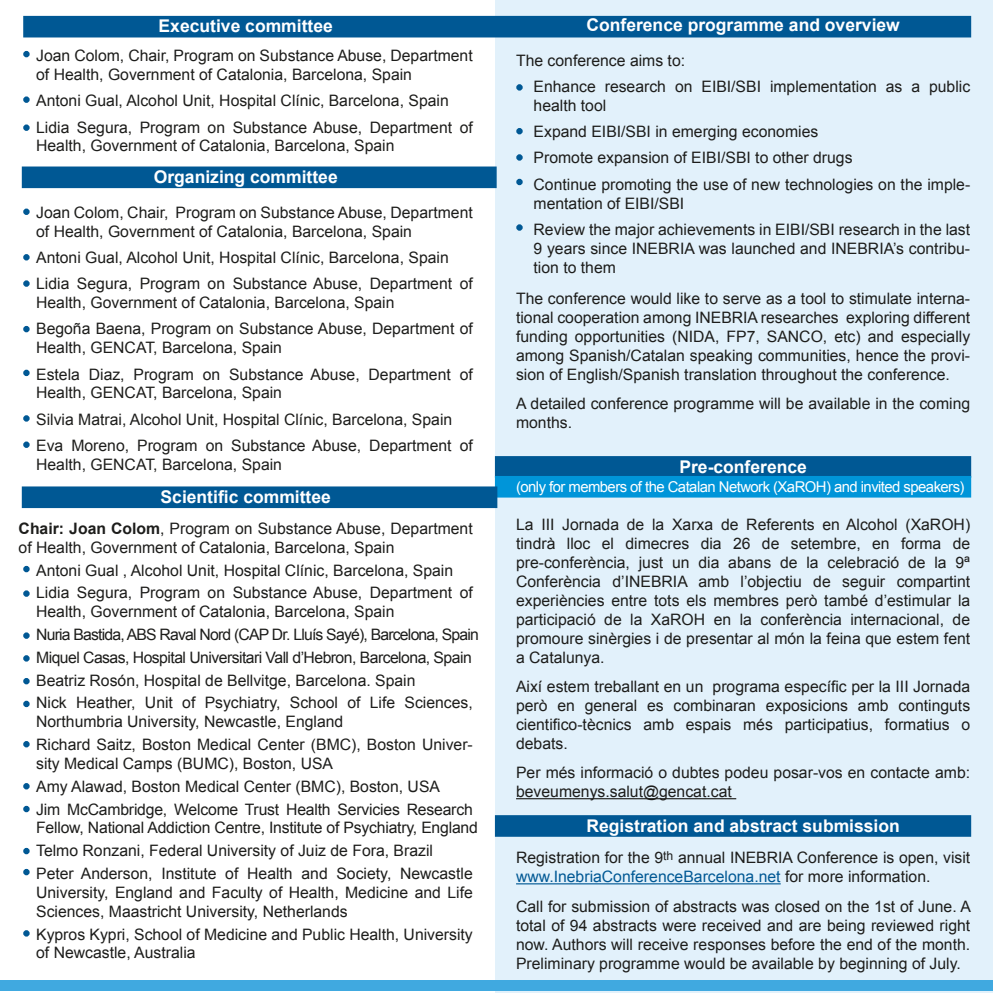
<style>
.page{position:relative;width:993px;height:993px;background:#fff}
.page>*{position:absolute;margin:0;border:0;box-sizing:border-box;transform-origin:0 0}
.t1{font:700 17.5px "Arial";color:#fff}
.t2{font:15.75px/18.9px "Arial";color:#1d1d1b}
.t3{font:14.88px "Arial";letter-spacing:-.035em;color:#fff}
.s1{font-weight:700}
.s2{color:#005894}
</style>
<div class="page">
<div style="left:495px;top:0;width:497px;height:992px;background:#e2f1fb"></div>
<div style="left:23px;top:16px;width:947px;height:21px;background:#005894"></div>
<div style="left:494px;top:456px;width:476px;height:21px;background:#005894;border:2px solid #005894"></div>
<div style="left:494px;top:814px;width:476px;height:22px;background:#005894;border:2px solid #005894"></div>
<div style="left:23px;top:565px;width:7px;height:7px;border:2px solid #005894;border-radius:50%"></div>
<div style="left:23px;top:590px;width:7px;height:6px;border:2px solid #005894;border-radius:50%"></div>
<div style="left:23px;top:632px;width:7px;height:6px;border:2px solid #005894;border-radius:50%"></div>
<div style="left:23px;top:655px;width:7px;height:6px;border:2px solid #005894;border-radius:50%"></div>
<div style="left:23px;top:677px;width:7px;height:7px;border:2px solid #005894;border-radius:50%"></div>
<div style="left:23px;top:700px;width:7px;height:7px;border:2px solid #005894;border-radius:50%"></div>
<div style="left:23px;top:740px;width:7px;height:7px;border:2px solid #005894;border-radius:50%"></div>
<div style="left:23px;top:782px;width:7px;height:7px;border:2px solid #005894;border-radius:50%"></div>
<div style="left:23px;top:805px;width:7px;height:7px;border:2px solid #005894;border-radius:50%"></div>
<div style="left:23px;top:868px;width:7px;height:7px;border:2px solid #005894;border-radius:50%"></div>
<div style="left:23px;top:847px;width:7px;height:7px;border:2px solid #005894;border-radius:50%"></div>
<div style="left:23px;top:929px;width:7px;height:7px;border:2px solid #005894;border-radius:50%"></div>
<div style="left:494px;top:476px;width:476px;height:21px;background:#0095d9"></div>
<hr style="left:516px;top:797px;width:220px;height:2px;background:#1d1d1b">
<hr style="left:516px;top:883px;width:264px;height:1px;background:#005894">
<div style="left:22px;top:166px;width:474px;height:22px;background:#005894;border:2px solid #005894"></div>
<div style="left:22px;top:486px;width:475px;height:22px;background:#005894;border:2px solid #005894"></div>
<div style="left:23px;top:51px;width:7px;height:6px;border:2px solid #005894;border-radius:50%"></div>
<div style="left:23px;top:96px;width:7px;height:7px;border:2px solid #005894;border-radius:50%"></div>
<div style="left:23px;top:124px;width:7px;height:7px;border:2px solid #005894;border-radius:50%"></div>
<div style="left:23px;top:369px;width:7px;height:7px;border:2px solid #005894;border-radius:50%"></div>
<div style="left:23px;top:441px;width:7px;height:7px;border:2px solid #005894;border-radius:50%"></div>
<div style="left:516px;top:154px;width:6px;height:7px;border:2px solid #005894;border-radius:50%"></div>
<div style="left:23px;top:208px;width:7px;height:7px;border:2px solid #005894;border-radius:50%"></div>
<div style="left:23px;top:254px;width:7px;height:6px;border:2px solid #005894;border-radius:50%"></div>
<div style="left:23px;top:280px;width:7px;height:7px;border:2px solid #005894;border-radius:50%"></div>
<div style="left:516px;top:84px;width:6px;height:7px;border:2px solid #005894;border-radius:50%"></div>
<div style="left:23px;top:326px;width:7px;height:6px;border:2px solid #005894;border-radius:50%"></div>
<svg style="left:516px;top:128px;width:6px;height:6px"></svg>
<div style="left:516px;top:224px;width:6px;height:7px;border:2px solid #005894;border-radius:50%"></div>
<svg style="left:516px;top:179px;width:6px;height:6px"></svg>
<div style="left:23px;top:415px;width:7px;height:6px;border:2px solid #005894;border-radius:50%"></div>
<div style="left:0;top:979px;width:992px;height:10px;background:#40a9e0"></div>
<p class="t1" style="left:159px;top:14px;width:176px">Executive committee</p>
<p class="t2" style="left:36px;top:46px;width:438px">Joan Colom, Chair, Program on Substance Abuse, Department of Health, Government of Catalonia, Barcelona, Spain</p>
<p class="t2" style="left:36px;top:88px;width:438px;line-height:26.2px">Antoni Gual, Alcohol Unit, Hospital Clínic, Barcelona, Spain<br>Lidia Segura, Program on Substance Abuse, Department of</p>
<p class="t2" style="left:36px;top:137px;width:360px">Health, Government of Catalonia, Barcelona, Spain</p>
<p class="t1" style="left:154px;top:165px;width:185px">Organizing committee</p>
<p class="t2" style="left:36px;top:203px;width:438px">Joan Colom, Chair, Program on Substance Abuse, Department of Health, Government of Catalonia, Barcelona, Spain</p>
<p class="t2" style="left:36px;top:244px;width:438px;line-height:26.2px">Antoni Gual, Alcohol Unit, Hospital Clínic, Barcelona, Spain<br>Lidia Segura, Program on Substance Abuse, Department of</p>
<p class="t2" style="left:36px;top:289px;width:438px;line-height:26.2px">Health, Government of Catalonia, Barcelona, Spain<br>Begoña Baena, Program on Substance Abuse, Department of</p>
<p class="t2" style="left:36px;top:334px;width:438px;line-height:26.2px">Health, GENCAT, Barcelona, Spain<br>Estela Diaz, Program on Substance Abuse, Department of</p>
<p class="t2" style="left:36px;top:380px;width:438px;line-height:26.2px">Health, GENCAT, Barcelona, Spain<br>Silvia Matrai, Alcohol Unit, Hospital Clínic, Barcelona, Spain<br>Eva Moreno, Program on Substance Abuse, Department of</p>
<p class="t2" style="left:36px;top:455px;width:247px">Health, GENCAT, Barcelona, Spain</p>
<p class="t1" style="left:160px;top:485px;width:172px">Scientific committee</p>
<p class="t2" style="left:19px;top:519px;width:455px"><span class="s1">Chair: Joan Colom</span>, Program on Substance Abuse, Department of Health, Government of Catalonia, Barcelona, Spain</p>
<p class="t2" style="left:36px;top:558px;width:438px;line-height:22.8px">Antoni Gual , Alcohol Unit, Hospital Clínic, Barcelona, Spain<br>Lidia Segura, Program on Substance Abuse, Department of</p>
<p class="t2" style="left:36px;top:600px;width:444px;line-height:22.8px">Health, Government of Catalonia, Barcelona, Spain<br>Nuria Bastida, ABS Raval Nord (CAP Dr. Lluís Sayé), Barcelona, Spain Miquel Casas, Hospital Universitari Vall d’Hebron, Barcelona, Spain Beatriz Rosón, Hospital de Bellvitge, Barcelona. Spain<br>Nick Heather, Unit of Psychiatry, School of Life Sciences,</p>
<p class="t2" style="left:36px;top:710px;width:438px;line-height:22.8px">Northumbria University, Newcastle, England<br>Richard Saitz, Boston Medical Center (BMC), Boston Univer-</p>
<p class="t2" style="left:36px;top:752px;width:438px;line-height:22.8px">sity Medical Camps (BUMC), Boston, USA<br>Amy Alawad, Boston Medical Center (BMC), Boston, USA<br>Jim McCambridge, Welcome Trust Health Servicies Research</p>
<p class="t2" style="left:36px;top:816px;width:443px;line-height:22.8px">Fellow, National Addiction Centre, Institute of Psychiatry, England<br>Telmo Ronzani, Federal University of Juiz de Fora, Brazil<br>Peter Anderson, Institute of Health and Society, Newcastle</p>
<p class="t2" style="left:36px;top:882px;width:438px">University, England and Faculty of Health, Medicine and Life<br>Sciences, Maastricht University, Netherlands</p>
<p class="t2" style="left:36px;top:924px;width:438px">Kypros Kypri, School of Medicine and Public Health, University of Newcastle, Australia</p>
<p class="t1" style="left:586px;top:13px;width:315px">Conference programme and overview</p>
<p class="t2" style="left:533px;top:47px;width:438px;line-height:26.2px;text-indent:-17px">The conference aims to:<br>Enhance research on EIBI/SBI implementation as a public</p>
<p class="t2" style="left:533px;top:92px;width:438px;line-height:26.2px">health tool<br>Expand EIBI/SBI in emerging economies<br>Promote expansion of EIBI/SBI to other drugs<br>Continue promoting the use of new technologies on the imple-</p>
<p class="t2" style="left:533px;top:190px;width:438px;line-height:26.2px">mentation of EIBI/SBI<br>Review the major achievements in EIBI/SBI research in the last</p>
<p class="t2" style="left:533px;top:239px;width:438px">9 years since INEBRIA was launched and INEBRIA’s contribu&shy;tion to them</p>
<p class="t2" style="left:516px;top:289px;width:455px;text-align:justify">The conference would like to serve as a tool to stimulate interna&shy;tional cooperation among INEBRIA researches exploring different funding opportunities (NIDA, FP7, SANCO, etc) and especially among Spanish/Catalan speaking communities, hence the provi&shy;sion of English/Spanish translation throughout the conference.</p>
<p class="t2" style="left:516px;top:394px;width:455px">A detailed conference programme will be available in the coming months.</p>
<p class="t1" style="left:679px;top:455px;width:129px">Pre-conference</p>
<p class="t3" style="left:516px;top:477px;width:450px">(only for members of the Catalan Network (XaROH) and invited speakers)</p>
<p class="t2" style="left:516px;top:515px;width:455px;text-align:justify">La III Jornada de la Xarxa de Referents en Alcohol (XaROH) tindrà lloc el dimecres dia 26 de setembre, en forma de pre-conferència, just un dia abans de la celebració de la 9ª Conferència d’INEBRIA amb l’objectiu de seguir compartint experiències entre tots els membres però també d’estimular la participació de la XaROH en la conferència internacional, de promoure sinèrgies i de presentar al món la feina que estem fent a Catalunya.</p>
<p class="t2" style="left:516px;top:677px;width:455px;text-align:justify">Així estem treballant en un programa específic per la III Jornada però en general es combinaran exposicions amb continguts cientifico-tècnics amb espais més participatius, formatius o debats.</p>
<p class="t2" style="left:516px;top:763px;width:455px">Per més informació o dubtes podeu posar-vos en contacte amb: beveumenys.salut@gencat.cat</p>
<p class="t1" style="left:586px;top:814px;width:315px">Registration and abstract submission</p>
<p class="t2" style="left:516px;top:848px;width:455px">Registration for the 9<sup>th</sup> annual INEBRIA Conference is open, visit <span class="s2">www.InebriaConferenceBarcelona.net</span> for more information.</p>
<p class="t2" style="left:516px;top:896px;width:456px;text-align:justify">Call for submission of abstracts was closed on the 1st of June. A total of 94 abstracts were received and are being reviewed right now. Authors will receive responses before the end of the month.<br>Preliminary programme would be available by beginning of July.</p>
</div>
